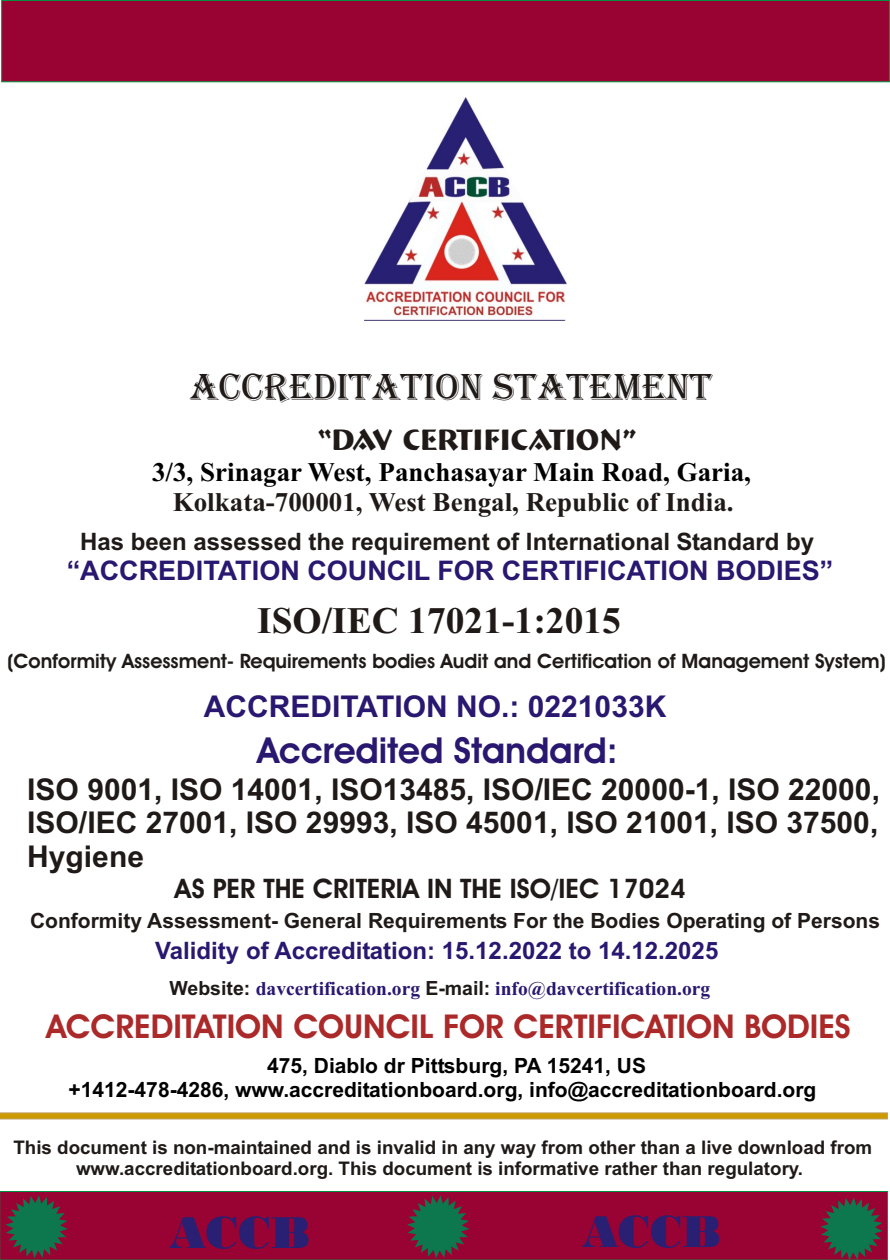
<style>
.page{position:relative;width:890px;height:1260px;background:#fff}
.page>*{position:absolute;margin:0;border:0;box-sizing:border-box;transform-origin:0 0}
.t1{font:700 46.95px "Bodoni MT Black";color:#291f73}
.t2{font:39px "Algerian";color:#1f1a17}
.t3{font:700 37.5px "Times New Roman";color:#1f1a17}
.t4{font:700 36px "Avant Garde Bk BT";color:#291770}
.t5{font:700 33px "Avant Garde Bk BT";color:#ab2929}
.t6{font:700 30px/33.5px "Arial";color:#1f1a17;text-align:justify}
.t7{font:700 30px "Arial";color:#291770}
.t8{font:30px "Bremen Bd BT";color:#1f1a17}
.t9{font:700 27px "Arial";color:#291770}
.t10{font:700 27px "Times New Roman";color:#000}
.t11{font:700 27px "Times New Roman";color:#1f1a17}
.t12{font:700 27px "Avant Garde Bk BT";color:#1f1a17}
.t13{font:700 24px "Arial";color:#1f1a17}
.t14{font:700 24px "Arial";color:#291770}
.t15{font:700 21px/23.4px "Arial";color:#000}
.t16{font:700 21px "Arial";color:#1f1a17}
.t17{font:700 19.95px "Avant Garde Bk BT";color:#1f1a17}
.t18{font:700 19.5px "Times New Roman";color:#291770}
.t19{font:700 18.75px/21px "Arial";color:#1f1a17;text-align:center}
.s1{font-family:"Arial";color:#1f1a17}
</style>
<div class="page">
<div style="left:2px;top:0;width:887px;height:82px;background:#990333;border:1px solid #009140"></div>
<div style="left:0;top:1191px;width:887px;height:69px;background:#990333;border:1px solid #009140"></div>
<svg style="left:0;top:1113px;width:887px;height:6px;background:#c99a10"></svg>
<svg style="left:5px;top:1195px;width:63px;height:63px"></svg>
<img style="left:364px;top:98px;width:202px;height:223px">
<svg style="left:407px;top:1195px;width:62px;height:63px"></svg>
<svg style="left:820px;top:1197px;width:62px;height:63px"></svg>
<h2 class="t2" style="left:189px;top:365px;width:524px">ACCREDITATION STATEMENT</h2>
<h3 class="t8" style="left:317px;top:428px;width:320px">“DAV CERTIFICATION”</h3>
<h3 class="t10" style="left:152px;top:463px;width:600px">3/3, Srinagar West, Panchasayar Main Road, Garia,</h3>
<h3 class="t11" style="left:173px;top:493px;width:562px">Kolkata-700001, West Bengal, Republic of India.</h3>
<p class="t13" style="left:80px;top:533px;width:735px">Has been assessed the requirement of International Standard by</p>
<h3 class="t9" style="left:67px;top:560px;width:768px">“ACCREDITATION COUNCIL FOR CERTIFICATION BODIES”</h3>
<h3 class="t3" style="left:257px;top:607px;width:365px">ISO/IEC 17021-1:2015</h3>
<p class="t17" style="left:8px;top:653px;width:879px">(Conformity Assessment- Requirements bodies Audit and Certification of Management System)</p>
<h3 class="t7" style="left:204px;top:695px;width:464px">ACCREDITATION NO.: 0221033K</h3>
<h3 class="t4" style="left:257px;top:735px;width:361px">Accredited Standard:</h3>
<h3 class="t6" style="left:27px;top:775px;width:854px">ISO 9001, ISO 14001, ISO13485, ISO/IEC 20000-1, ISO 22000, ISO/IEC 27001, ISO 29993, ISO 45001, ISO 21001, ISO 37500, Hygiene</h3>
<h3 class="t12" style="left:175px;top:878px;width:512px">AS PER THE CRITERIA IN THE ISO/IEC 17024</h3>
<p class="t16" style="left:30px;top:912px;width:851px">Conformity Assessment- General Requirements For the Bodies Operating of Persons</p>
<p class="t14" style="left:155px;top:942px;width:564px">Validity of Accreditation: 15.12.2022 to 14.12.2025</p>
<p class="t18" style="left:169px;top:981px;width:542px"><span class="s1">Website:</span> davcertification.org <span class="s1">E-mail:</span> info@davcertification.org</p>
<h3 class="t5" style="left:46px;top:1013px;width:805px">ACCREDITATION COUNCIL FOR CERTIFICATION BODIES</h3>
<p class="t15" style="left:69px;top:1056px;width:749px;text-indent:198px">475, Diablo dr Pittsburg, PA 15241, US<br>+1412-478-4286, www.accreditationboard.org, info@accreditationboard.org</p>
<p class="t19" style="left:13px;top:1139px;width:860px">This document is non-maintained and is invalid in any way from other than a live download from www.accreditationboard.org. This document is informative rather than regulatory.</p>
<h1 class="t1" style="left:582px;top:1215px;width:140px">ACCB</h1>
<h1 class="t1" style="left:169px;top:1216px;width:143px">ACCB</h1>
</div>
